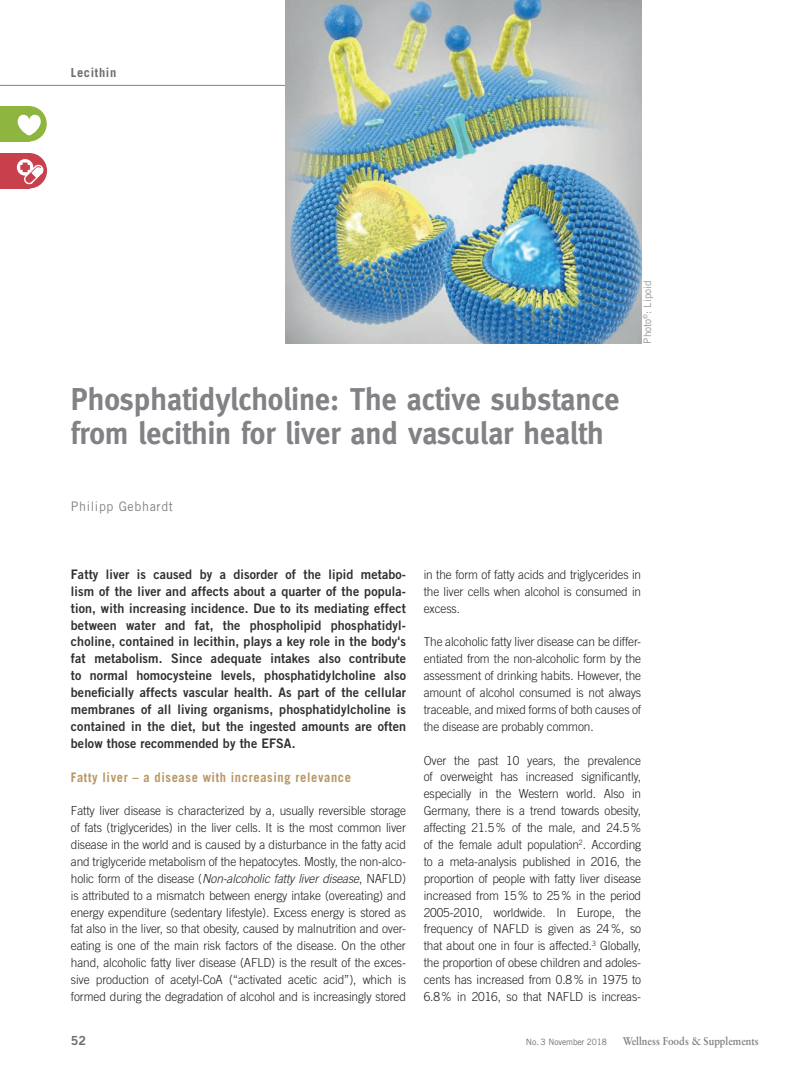
<style>
.page{position:relative;width:812px;height:1081px;background:#fff}
.page>*{position:absolute;margin:0;border:0;box-sizing:border-box;transform-origin:0 0}
.t1{font:700 31.5px/33.8px "Meta";color:#808285;scale:.95 1}
.t2{font:13.12px/16.9px "Trade Gothic Bold Two";letter-spacing:.01em;color:#312f30;text-align:justify;scale:.95 1}
.t3{font:700 13.12px "Trade Gothic";letter-spacing:.05em;color:#b99764;scale:.95 1}
.t4{font:13.12px "Trade Gothic";letter-spacing:.05em;color:#808285;scale:.95 1}
.t5{font:300 12.5px/16.9px "Trade Gothic";letter-spacing:-.01em;color:#231f20;text-align:justify;scale:.95 1}
.t6{font:700 12.5px "Trade Gothic";letter-spacing:.05em;color:#6c6d70}
.t7{font:12.5px "Trade Gothic Bold Two";color:#6c6d70}
.t8{font:700 11.25px "Sabon";color:#808285;scale:.9 1}
.t9{font:10.38px "Trade Gothic";color:#939598;scale:.96 1}
.t10{font:8.75px "Trade Gothic";letter-spacing:-.01em;color:#6c6d70}
.s1{font-style:italic}
</style>
<div class="page">
<hr style="left:0;top:85px;width:286px;height:1px;background:#808285">
<div style="left:0;top:106px;width:29px;height:35px;background:#8eb63e"></div>
<div style="left:11px;top:106px;width:36px;height:35px;background:#8eb63e;border-radius:50%"></div>
<svg style="left:18px;top:114px;width:23px;height:21px"></svg>
<div style="left:0;top:153px;width:29px;height:35px;background:#c9404d"></div>
<div style="left:12px;top:153px;width:35px;height:35px;background:#c9404d;border-radius:50%"></div>
<svg style="left:17px;top:159px;width:26px;height:27px"></svg>
<img style="left:286px;top:0;width:355px;height:344px">
<p class="t6" style="left:71px;top:65px;width:47px">Lecithin</p>
<h1 class="t1" style="left:71px;top:382px;width:578px">Phosphatidylcholine: The active substance from lecithin for liver and vascular health</h1>
<p class="t4" style="left:71px;top:499px;width:109px">Philipp Gebhardt</p>
<p class="t9" style="left:641px;top:343px;width:67px;rotate:-90deg">Photo<sup>©</sup>: Lipoid</p>
<p class="t2" style="left:71px;top:565px;width:354px">Fatty liver is caused by a disorder of the lipid metabo&shy;lism of the liver and affects about a quarter of the popula&shy;tion, with increasing incidence. Due to its mediating effect between water and fat, the phospholipid phosphatidyl&shy;choline, contained in lecithin, plays a key role in the body's fat metabolism. Since adequate intakes also contribute to normal homocysteine levels, phosphatidylcholine also beneficially affects vascular health. As part of the cellular membranes of all living organisms, phosphatidylcholine is contained in the diet, but the ingested amounts are often below those recommended by the EFSA.</p>
<p class="t3" style="left:71px;top:769px;width:296px">Fatty liver – a disease with increasing relevance</p>
<p class="t5" style="left:71px;top:802px;width:354px">Fatty liver disease is characterized by a, usually reversible storage of fats (triglycerides) in the liver cells. It is the most common liver disease in the world and is caused by a disturbance in the fatty acid and triglyceride metabolism of the hepatocytes. Mostly, the non-alco&shy;holic form of the disease (<span class="s1">Non-alcoholic fatty liver disease</span>, NAFLD) is attributed to a mismatch between energy intake (overeating) and energy expenditure (sedentary lifestyle). Excess energy is stored as fat also in the liver, so that obesity, caused by malnutrition and over&shy;eating is one of the main risk factors of the disease. On the other hand, alcoholic fatty liver disease (AFLD) is the result of the exces&shy;sive production of acetyl-CoA (“activated acetic acid”), which is formed during the degradation of alcohol and is increasingly stored</p>
<p class="t5" style="left:423px;top:566px;width:230px">in the form of fatty acids and triglycerides in the liver cells when alcohol is consumed in excess.</p>
<p class="t5" style="left:423px;top:633px;width:230px">The alcoholic fatty liver disease can be differ&shy;entiated from the non-alcoholic form by the assessment of drinking habits. However, the amount of alcohol consumed is not always traceable, and mixed forms of both causes of the disease are probably common.</p>
<p class="t5" style="left:423px;top:751px;width:230px">Over the past 10 years, the prevalence of overweight has increased significantly, especially in the Western world. Also in Germany, there is a trend towards obesity, affecting 21.5% of the male, and 24.5% of the female adult population<sup>2</sup>. According to a meta-analysis published in 2016, the proportion of people with fatty liver disease increased from 15% to 25% in the period 2005-2010, worldwide. In Europe, the frequency of NAFLD is given as 24%, so that about one in four is affected.<sup>3</sup> Globally, the proportion of obese children and adoles&shy;cents has increased from 0.8% in 1975 to 6.8% in 2016, so that NAFLD is increas-</p>
<p class="t7" style="left:71px;top:1033px;width:17px">52</p>
<p class="t10" style="left:525px;top:1036px;width:82px">No. 3 November 2018</p>
<p class="t8" style="left:622px;top:1034px;width:153px">Wellness Foods &amp; Supplements</p>
</div>
